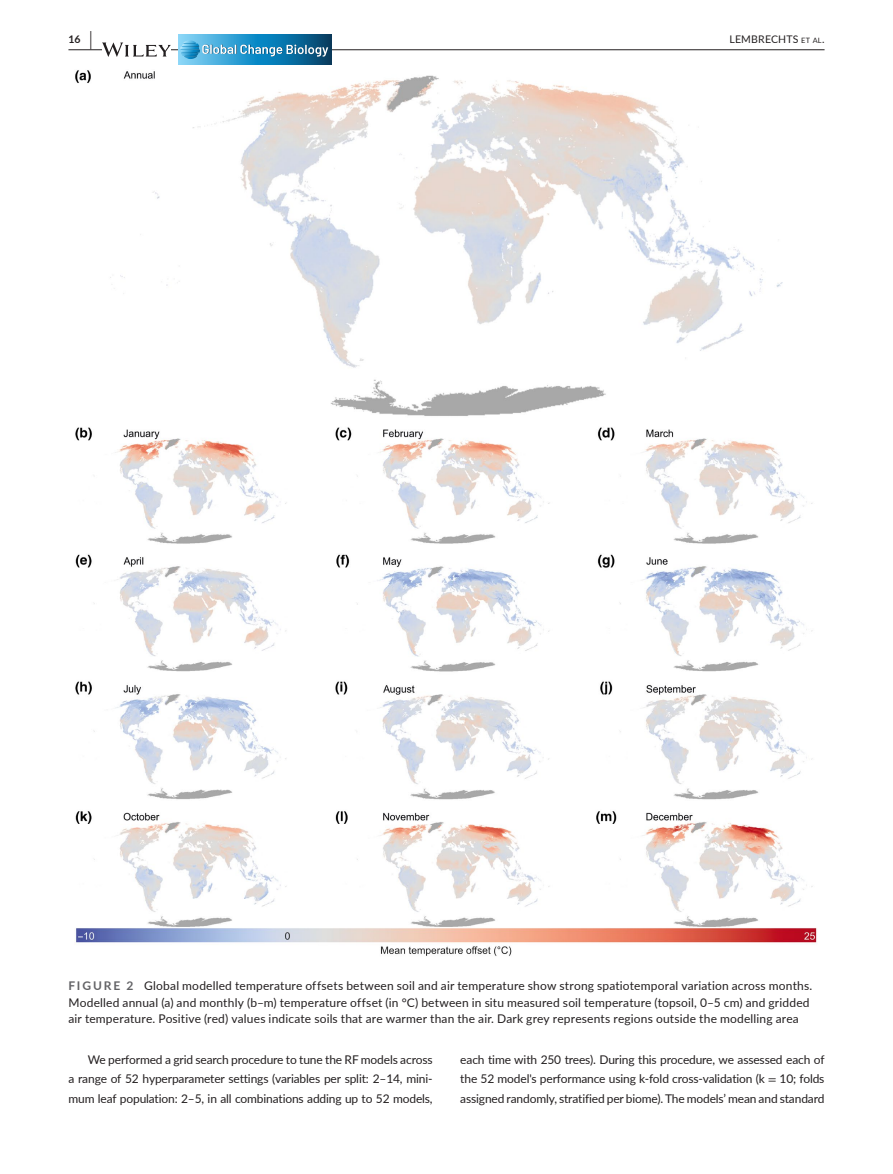
<style>
.page{position:relative;width:893px;height:1174px;background:#fff}
.page>*{position:absolute;margin:0;border:0;box-sizing:border-box;transform-origin:0 0}
.t1{font:12px/19.5px "Lato";letter-spacing:.01em;color:#231f20;text-align:justify}
.t2{font:10.5px "Lato";letter-spacing:.02em;color:#231f20}
.t3{font:700 10.5px "Lato";color:#231f20}
.s1{font-size:19.5px}
.s2{font-size:7.35px}
.s3{font-weight:700;color:#636366}
.s4{font-family:"STIX"}
</style>
<div class="page">
<hr style="left:68px;top:49px;width:756px;height:1px;background:#231f20">
<svg style="left:102px;top:42px;width:69px;height:15px"></svg>
<svg style="left:178px;top:64px;width:153px;height:1px"></svg>
<svg style="left:178px;top:35px;width:153px;height:29px;background:#2c8dbc"></svg>
<svg style="left:180px;top:40px;width:149px;height:19px;background:#4799c1"></svg>
<img style="left:74px;top:70px;width:743px;height:886px">
<p class="t3" style="left:68px;top:31px;width:25px">16 <span class="s1">|</span></p>
<p class="t2" style="left:730px;top:31px;width:96px">LEMBRECHTS <span class="s2">et al</span>.</p>
<p class="t1" style="left:68px;top:977px;width:745px;line-height:16.5px;text-align:left"><span class="s3">FIGURE 2</span> Global modelled temperature offsets between soil and air temperature show strong spatiotemporal variation across months.<br>Modelled annual (a) and monthly (b–m) temperature offset (in °C) between in situ measured soil temperature (topsoil, 0–5 cm) and gridded air temperature. Positive (red) values indicate soils that are warmer than the air. Dark grey represents regions outside the modelling area</p>
<p class="t1" style="left:68px;top:1049px;width:366px;text-indent:20px">We performed a grid search procedure to tune the RF models across a range of 52 hyperparameter settings (variables per split: 2–14, mini&shy;mum leaf population: 2–5, in all combinations adding up to 52 models,</p>
<p class="t1" style="left:460px;top:1049px;width:366px">each time with 250 trees). During this procedure, we assessed each of the 52 model's performance using k-fold cross-validation (k <span class="s4">=</span> 10; folds assigned randomly, stratified per biome). The models’ mean and standard</p>
</div>
